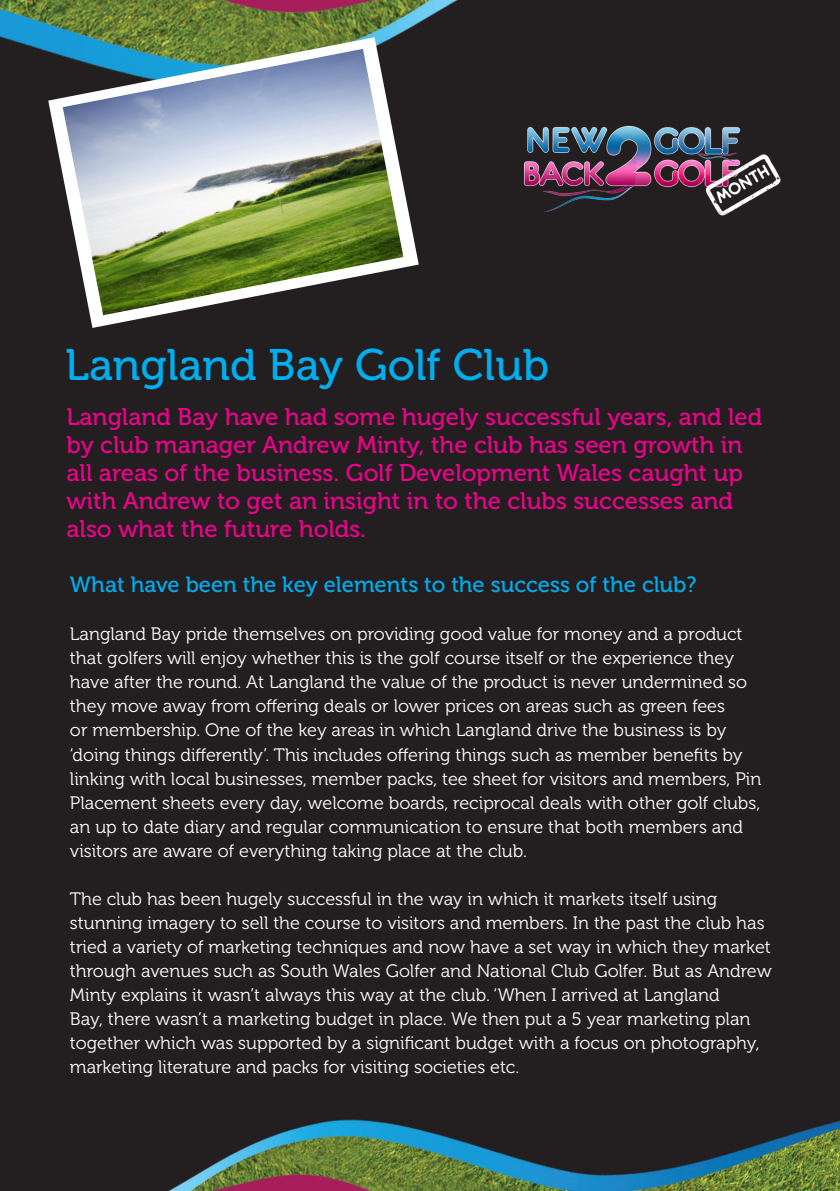
<style>
.page{position:relative;width:840px;height:1191px;background:#fff}
.page>*{position:absolute;margin:0;border:0;box-sizing:border-box;transform-origin:0 0}
.t1{font:44px "Museo 500";color:#00aeef}
.t2{font:24px/28px "Museo 500";color:#ed028c}
.t3{font:22px "Museo 500";color:#00aeef}
.t4{font:18px/24px "Museo 300";color:#fff}
</style>
<div class="page">
<div style="left:0;top:0;width:839px;height:1191px;background:#231f20"></div>
<img style="left:0;top:0;width:611px;height:103px">
<img style="left:71px;top:1108px;width:768px;height:83px">
<img style="left:512px;top:113px;width:271px;height:113px">
<svg style="left:48px;top:37px;width:370px;height:291px;background:#485048"></svg>
<img style="left:63px;top:49px;width:340px;height:266px">
<p class="t1" style="left:65px;top:340px;width:485px">Langland Bay Golf Club</p>
<p class="t2" style="left:66px;top:403px;width:697px">Langland Bay have had some hugely successful years, and led by club manager Andrew Minty, the club has seen growth in all areas of the business. Golf Development Wales caught up with Andrew to get an insight in to the clubs successes and also what the future holds.</p>
<p class="t3" style="left:70px;top:573px;width:627px">What have been the key elements to the success of the club?</p>
<p class="t4" style="left:70px;top:622px;width:692px">Langland Bay pride themselves on providing good value for money and a product that golfers will enjoy whether this is the golf course itself or the experience they have after the round. At Langland the value of the product is never undermined so they move away from offering deals or lower prices on areas such as green fees<br>or membership. One of the key areas in which Langland drive the business is by ‘doing things differently’. This includes offering things such as member benefits by linking with local businesses, member packs, tee sheet for visitors and members, Pin Placement sheets every day, welcome boards, reciprocal deals with other golf clubs, an up to date diary and regular communication to ensure that both members and visitors are aware of everything taking place at the club.</p>
<p class="t4" style="left:70px;top:886px;width:703px">The club has been hugely successful in the way in which it markets itself using stunning imagery to sell the course to visitors and members. In the past the club has tried a variety of marketing techniques and now have a set way in which they market through avenues such as South Wales Golfer and National Club Golfer. But as Andrew Minty explains it wasn’t always this way at the club. ‘When I arrived at Langland<br>Bay, there wasn’t a marketing budget in place. We then put a 5 year marketing plan together which was supported by a significant budget with a focus on photography, marketing literature and packs for visiting societies etc.</p>
</div>
